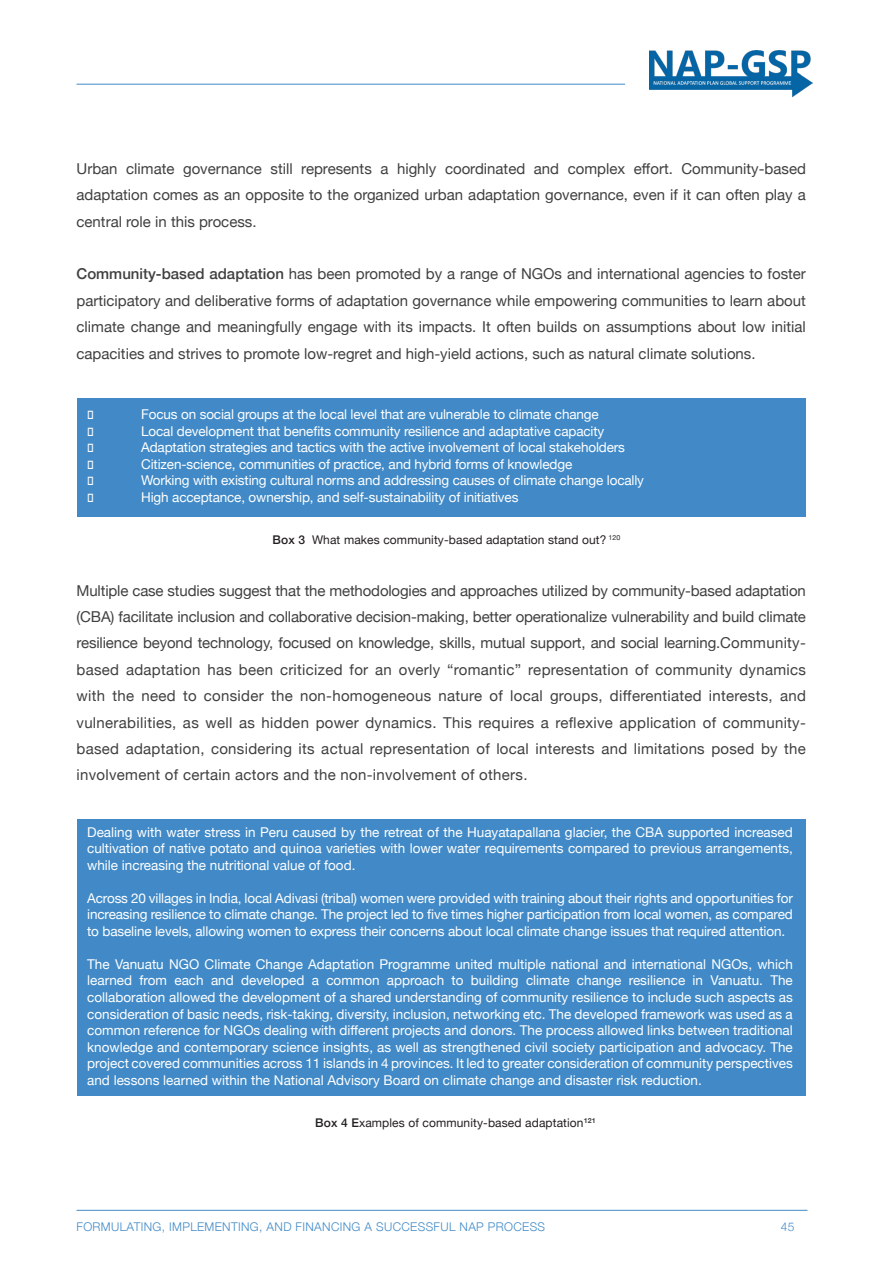
<style>
.page{position:relative;width:893px;height:1263px;background:#fff}
.page>*{position:absolute;margin:0;border:0;box-sizing:border-box;transform-origin:0 0}
.t1{font:15px/26.4px "Helvetica Neue";color:#404041;text-align:justify}
.t2{font:13.5px/16.5px "Helvetica Neue";letter-spacing:-.01em;color:#fff;text-align:justify}
.t3{font:12px "Helvetica Neue";letter-spacing:.01em;color:#231f20}
.t4{font:300 12px "Helvetica Neue";letter-spacing:.03em;color:#418ac7}
.s1{font-weight:500}
</style>
<div class="page">
<hr style="left:77px;top:84px;width:548px;height:1px;background:#418ac7">
<hr style="left:77px;top:1210px;width:730px;height:1px;background:#418ac7">
<img style="left:649px;top:50px;width:163px;height:47px">
<div style="left:77px;top:398px;width:728px;height:119px;background:#418ac7"></div>
<div style="left:77px;top:820px;width:728px;height:276px;background:#418ac7"></div>
<p class="t1" style="left:77px;top:155px;width:731px">Urban climate governance still represents a highly coordinated and complex effort. Community-based adaptation comes as an opposite to the organized urban adaptation governance, even if it can often play a central role in this process.</p>
<p class="t1" style="left:77px;top:261px;width:731px"><span class="s1">Community-based adaptation</span> has been promoted by a range of NGOs and international agencies to foster participatory and deliberative forms of adaptation governance while empowering communities to learn about climate change and meaningfully engage with its impacts. It often builds on assumptions about low initial capacities and strives to promote low-regret and high-yield actions, such as natural climate solutions.</p>
<p class="t2" style="left:141px;top:406px;width:459px">Focus on social groups at the local level that are vulnerable to climate change</p>
<p class="t2" style="left:141px;top:422px;width:465px">Local development that benefits community resilience and adaptative capacity</p>
<p class="t2" style="left:141px;top:439px;width:485px">Adaptation strategies and tactics with the active involvement of local stakeholders</p>
<p class="t2" style="left:141px;top:455px;width:433px">Citizen-science, communities of practice, and hybrid forms of knowledge</p>
<p class="t2" style="left:141px;top:472px;width:504px">Working with existing cultural norms and addressing causes of climate change locally</p>
<p class="t2" style="left:141px;top:488px;width:379px">High acceptance, ownership, and self-sustainability of initiatives</p>
<p class="t3" style="left:273px;top:532px;width:349px"><span class="s1">Box 3</span> What makes community-based adaptation stand out? <sup>120</sup></p>
<p class="t1" style="left:77px;top:577px;width:731px">Multiple case studies suggest that the methodologies and approaches utilized by community-based adaptation (CBA) facilitate inclusion and collaborative decision-making, better operationalize vulnerability and build climate resilience beyond technology, focused on knowledge, skills, mutual support, and social learning.Community&shy;based adaptation has been criticized for an overly “romantic” representation of community dynamics with the need to consider the non-homogeneous nature of local groups, differentiated interests, and vulnerabilities, as well as hidden power dynamics. This requires a reflexive application of community&shy;based adaptation, considering its actual representation of local interests and limitations posed by the involvement of certain actors and the non-involvement of others.</p>
<p class="t2" style="left:87px;top:824px;width:707px">Dealing with water stress in Peru caused by the retreat of the Huayatapallana glacier, the CBA supported increased cultivation of native potato and quinoa varieties with lower water requirements compared to previous arrangements, while increasing the nutritional value of food.</p>
<p class="t2" style="left:87px;top:890px;width:707px">Across 20 villages in India, local Adivasi (tribal) women were provided with training about their rights and opportunities for increasing resilience to climate change. The project led to five times higher participation from local women, as compared to baseline levels, allowing women to express their concerns about local climate change issues that required attention.</p>
<p class="t2" style="left:87px;top:956px;width:707px">The Vanuatu NGO Climate Change Adaptation Programme united multiple national and international NGOs, which learned from each and developed a common approach to building climate change resilience in Vanuatu. The collaboration allowed the development of a shared understanding of community resilience to include such aspects as consideration of basic needs, risk-taking, diversity, inclusion, networking etc. The developed framework was used as a common reference for NGOs dealing with different projects and donors. The process allowed links between traditional knowledge and contemporary science insights, as well as strengthened civil society participation and advocacy. The project covered communities across 11 islands in 4 provinces. It led to greater consideration of community perspectives and lessons learned within the National Advisory Board on climate change and disaster risk reduction.</p>
<p class="t3" style="left:315px;top:1116px;width:282px"><span class="s1">Box 4 E</span>xamples of community-based adaptation<sup>121</sup></p>
<p class="t4" style="left:77px;top:1217px;width:470px">FORMULATING, IMPLEMENTING, AND FINANCING A SUCCESSFUL NAP PROCESS</p>
<p class="t4" style="left:781px;top:1217px;width:15px">45</p>
</div>
